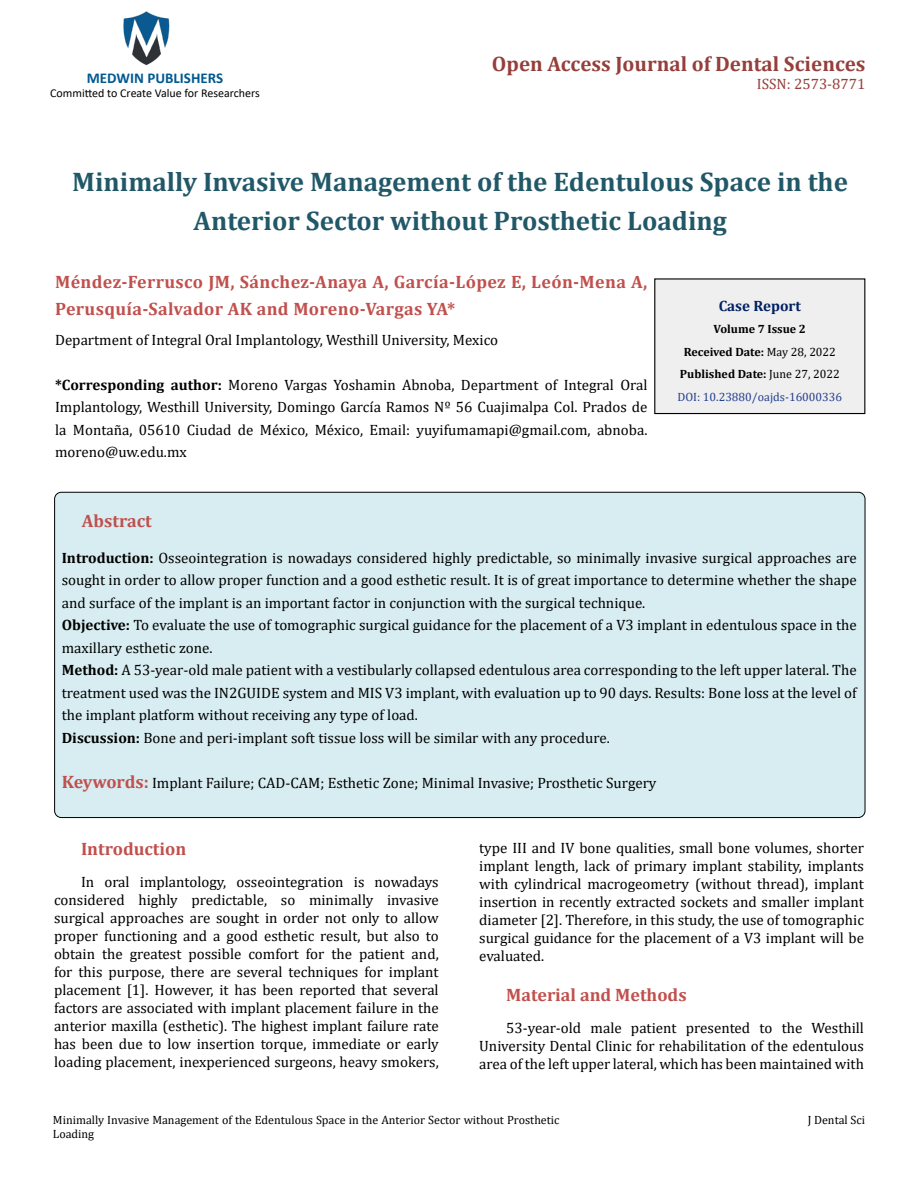
<style>
.page{position:relative;width:918px;height:1188px;background:#fff}
.page>*{position:absolute;margin:0;border:0;box-sizing:border-box;transform-origin:0 0}
.t1{font:700 27px/39px "Cambria";color:#215868;text-align:center}
.t2{font:700 21px "Cambria";color:#953f3c}
.t3{font:700 18px/27px "Cambria";letter-spacing:.02em;color:#c0504d}
.t4{font:700 18px "Cambria";color:#c0504d}
.t5{font:15px/18px "Cambria";color:#000;text-align:justify}
.t6{font:700 15px "Calibri";color:#005991}
.t7{font:15px "Cambria";color:#953f3c}
.t8{font:700 15px "Cambria";color:#002060}
.t9{font:12px/14.4px "Cambria";color:#000}
.t10{font:700 12px/22.5px "Cambria";color:#000;text-align:center}
.t11{font:12px "Calibri";color:#000}
.s1{font-weight:700}
.s2{font-weight:400}
.s3{font-weight:400;color:#25408f}
.s4{font-weight:700;font-size:18px;color:#c0504d}
</style>
<div class="page">
<img style="left:123px;top:11px;width:47px;height:55px">
<div style="left:655px;top:279px;width:210px;height:135px;background:#efefef"></div>
<div style="left:654px;top:278px;width:211px;height:136px;border:1px solid #000"></div>
<div style="left:55px;top:492px;width:810px;height:326px;background:#d8edf2;border-radius:7px"></div>
<p class="t6" style="left:87px;top:67px;width:138px">MEDWIN PUBLISHERS</p>
<p class="t11" style="left:50px;top:85px;width:211px">Committed to Create Value for Researchers</p>
<h2 class="t2" style="left:492px;top:49px;width:375px">Open Access Journal of Dental Sciences</h2>
<p class="t7" style="left:757px;top:75px;width:110px">ISSN: 2573-8771</p>
<h1 class="t1" style="left:72px;top:161px;width:777px">Minimally Invasive Management of the Edentulous Space in the<br>Anterior Sector without Prosthetic Loading</h1>
<p class="t3" style="left:55px;top:268px;width:594px">Méndez-Ferrusco JM, Sánchez-Anaya A, García-López E, León-Mena A,<br>Perusquía-Salvador AK and Moreno-Vargas YA*</p>
<p class="t5" style="left:55px;top:331px;width:445px">Department of Integral Oral Implantology, Westhill University, Mexico</p>
<p class="t5" style="left:55px;top:373px;width:594px;line-height:22.5px"><span class="s1">*Corresponding author:</span> Moreno Vargas Yoshamin Abnoba, Department of Integral Oral Implantology, Westhill University, Domingo García Ramos Nº 56 Cuajimalpa Col. Prados de la Montaña, 05610 Ciudad de México, México, Email: yuyifumamapi@gmail.com, abnoba. moreno@uw.edu.mx</p>
<p class="t8" style="left:719px;top:295px;width:84px">Case Report</p>
<p class="t10" style="left:677px;top:317px;width:166px">Volume 7 Issue 2<br>Received Date: <span class="s2">May 28, 2022<br></span>Published Date: <span class="s2">June 27, 2022<br></span><span class="s3">DOI: 10.23880/oajds-16000336</span></p>
<p class="t4" style="left:82px;top:508px;width:71px">Abstract</p>
<p class="t5" style="left:62px;top:546px;width:797px;line-height:22.5px;text-align:left"><span class="s1">Introduction:</span> Osseointegration is nowadays considered highly predictable, so minimally invasive surgical approaches are sought in order to allow proper function and a good esthetic result. It is of great importance to determine whether the shape and surface of the implant is an important factor in conjunction with the surgical technique.<br><span class="s1">Objective:</span> To evaluate the use of tomographic surgical guidance for the placement of a V3 implant in edentulous space in the maxillary esthetic zone.<br><span class="s1">Method:</span> A 53-year-old male patient with a vestibularly collapsed edentulous area corresponding to the left upper lateral. The treatment used was the IN2GUIDE system and MIS V3 implant, with evaluation up to 90 days. Results: Bone loss at the level of the implant platform without receiving any type of load.<br><span class="s1">Discussion:</span> Bone and peri-implant soft tissue loss will be similar with any procedure.</p>
<p class="t5" style="left:62px;top:774px;width:596px"><span class="s4">Keywords:</span> Implant Failure; CAD-CAM; Esthetic Zone; Minimal Invasive; Prosthetic Surgery</p>
<p class="t4" style="left:81px;top:836px;width:107px">Introduction</p>
<p class="t5" style="left:54px;top:873px;width:386px;text-indent:27px">In oral implantology, osseointegration is nowadays considered highly predictable, so minimally invasive surgical approaches are sought in order not only to allow proper functioning and a good esthetic result, but also to obtain the greatest possible comfort for the patient and, for this purpose, there are several techniques for implant placement [1]. However, it has been reported that several factors are associated with implant placement failure in the anterior maxilla (esthetic). The highest implant failure rate has been due to low insertion torque, immediate or early loading placement, inexperienced surgeons, heavy smokers,</p>
<p class="t5" style="left:479px;top:839px;width:386px">type III and IV bone qualities, small bone volumes, shorter implant length, lack of primary implant stability, implants with cylindrical macrogeometry (without thread), implant insertion in recently extracted sockets and smaller implant diameter [2]. Therefore, in this study, the use of tomographic surgical guidance for the placement of a V3 implant will be evaluated.</p>
<p class="t4" style="left:506px;top:983px;width:182px">Material and Methods</p>
<p class="t5" style="left:479px;top:1019px;width:386px;text-indent:27px">53-year-old male patient presented to the Westhill University Dental Clinic for rehabilitation of the edentulous area of the left upper lateral, which has been maintained with</p>
<p class="t9" style="left:53px;top:1113px;width:508px">Minimally Invasive Management of the Edentulous Space in the Anterior Sector without Prosthetic<br>Loading</p>
<p class="t9" style="left:808px;top:1113px;width:59px">J Dental Sci</p>
</div>
